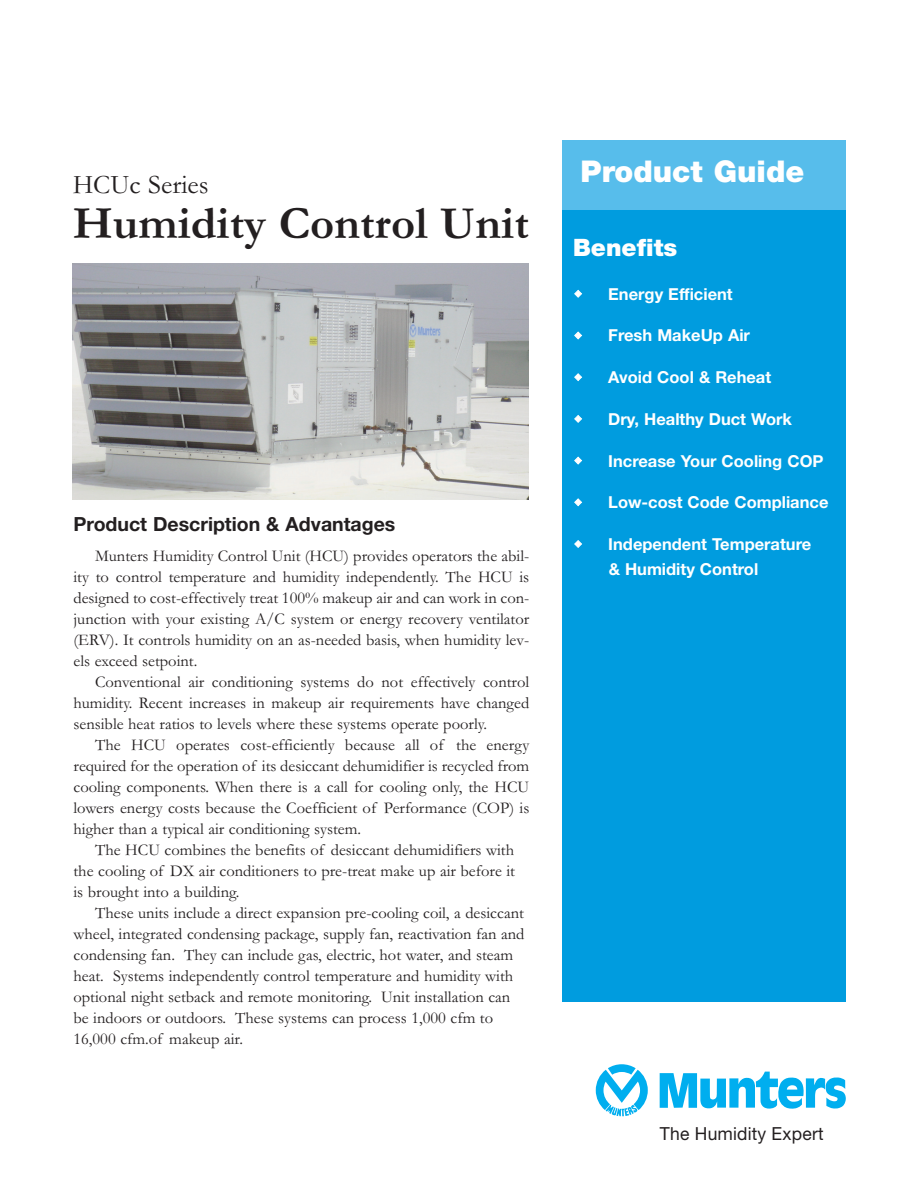
<style>
.page{position:relative;width:918px;height:1188px;background:#fff}
.page>*{position:absolute;margin:0;border:0;box-sizing:border-box;transform-origin:0 0}
.t1{font:700 46.5px "Garamond";color:#231f20}
.t2{font:900 30px "Helvetica Neue";color:#fff}
.t3{font:27px "Garamond";color:#231f20}
.t4{font:900 24px "Helvetica Neue";color:#fff}
.t5{font:700 19.5px "Helvetica Neue";color:#231f20}
.t6{font:18px "Helvetica Neue";color:#231f20}
.t7{font:16.5px/21px "Garamond";color:#231f20;text-align:justify}
.t8{font:700 16.5px/25.5px "Helvetica Neue";color:#fff}
</style>
<div class="page">
<div style="left:562px;top:141px;width:284px;height:861px;background:#009cdf"></div>
<div style="left:562px;top:140px;width:284px;height:70px;background:#57bdeb"></div>
<svg style="left:660px;top:1072px;width:186px;height:37px"></svg>
<svg style="left:596px;top:1064px;width:52px;height:52px"></svg>
<img style="left:72px;top:263px;width:457px;height:236px">
<h3 class="t3" style="left:73px;top:175px;width:137px">HCUc Series</h3>
<h1 class="t1" style="left:73px;top:205px;width:458px">Humidity Control Unit</h1>
<p class="t5" style="left:74px;top:517px;width:323px">Product Description &amp; Advantages</p>
<p class="t7" style="left:73px;top:547px;width:457px;text-indent:22px">Munters Humidity Control Unit (HCU) provides operators the abil&shy;ity to control temperature and humidity independently. The HCU is designed to cost-effectively treat 100% makeup air and can work in con&shy;junction with your existing A/C system or energy recovery ventilator (ERV). It controls humidity on an as-needed basis, when humidity lev&shy;els exceed setpoint.</p>
<p class="t7" style="left:73px;top:673px;width:457px;text-indent:22px">Conventional air conditioning systems do not effectively control humidity. Recent increases in makeup air requirements have changed sensible heat ratios to levels where these systems operate poorly.</p>
<p class="t7" style="left:73px;top:736px;width:457px;text-indent:22px">The HCU operates cost-efficiently because all of the energy required for the operation of its desiccant dehumidifier is recycled from cooling components. When there is a call for cooling only, the HCU lowers energy costs because the Coefficient of Performance (COP) is higher than a typical air conditioning system.</p>
<p class="t7" style="left:73px;top:841px;width:443px;text-indent:22px">The HCU combines the benefits of desiccant dehumidifiers with the cooling of DX air conditioners to pre-treat make up air before it is brought into a building.</p>
<p class="t7" style="left:73px;top:904px;width:453px;text-align:left;text-indent:22px">These units include a direct expansion pre-cooling coil, a desiccant wheel, integrated condensing package, supply fan, reactivation fan and condensing fan. They can include gas, electric, hot water, and steam heat. Systems independently control temperature and humidity with optional night setback and remote monitoring. Unit installation can be indoors or outdoors. These systems can process 1,000 cfm to 16,000 cfm.of makeup air.</p>
<h2 class="t2" style="left:581px;top:161px;width:225px">Product Guide</h2>
<h3 class="t4" style="left:573px;top:239px;width:105px">Benefits</h3>
<p class="t8" style="left:608px;top:283px;width:126px">Energy Efficient</p>
<p class="t8" style="left:608px;top:324px;width:143px">Fresh MakeUp Air</p>
<p class="t8" style="left:608px;top:366px;width:164px">Avoid Cool &amp; Reheat</p>
<p class="t8" style="left:608px;top:408px;width:185px">Dry, Healthy Duct Work</p>
<p class="t8" style="left:608px;top:449px;width:217px">Increase Your Cooling COP</p>
<p class="t8" style="left:608px;top:491px;width:222px">Low-cost Code Compliance</p>
<p class="t8" style="left:608px;top:533px;width:204px">Independent Temperature &amp; Humidity Control</p>
<p class="t6" style="left:660px;top:1127px;width:166px">The Humidity Expert</p>
</div>
